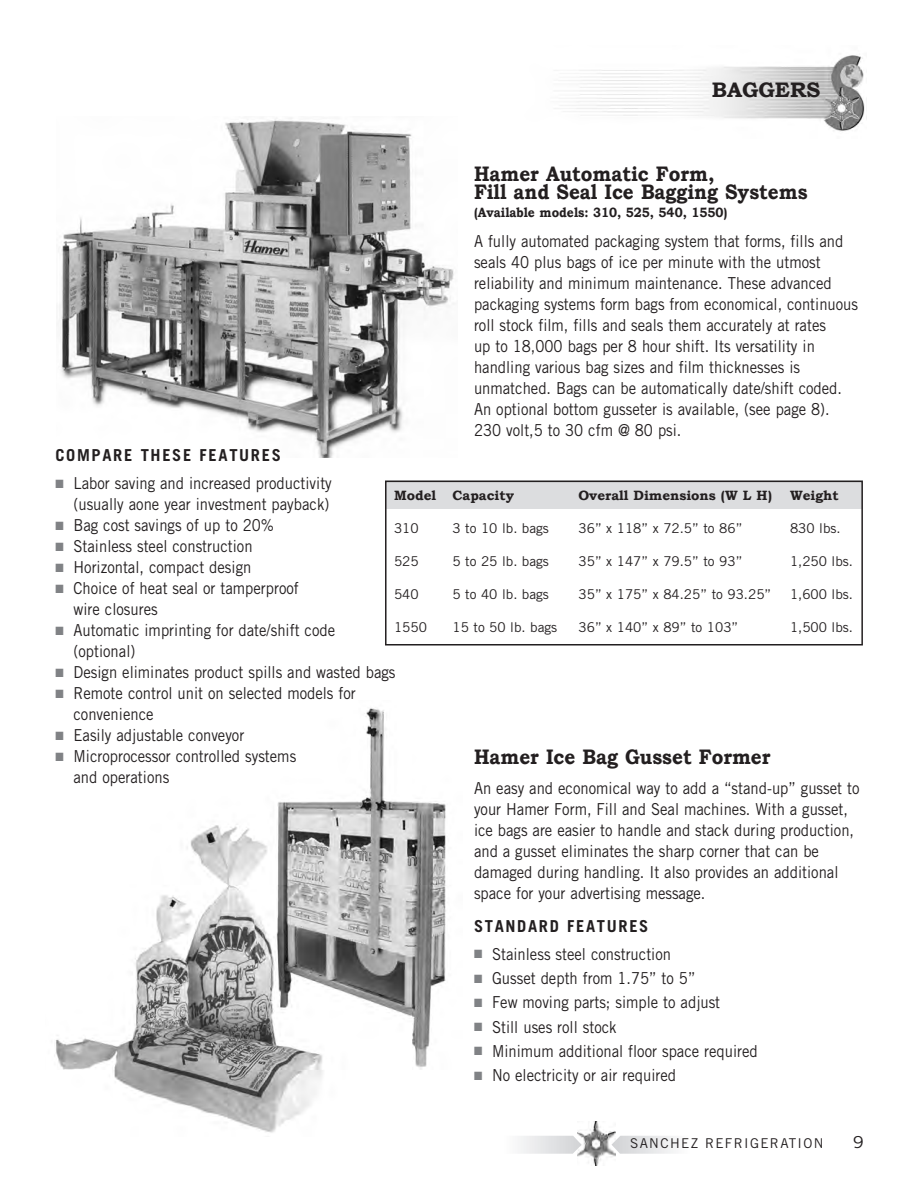
<style>
.page{position:relative;width:918px;height:1188px;background:#fff}
.page>*{position:absolute;margin:0;border:0;box-sizing:border-box;transform-origin:0 0}
.t1{font:700 21px/18px "Bookman Old Style";color:#231f20;scale:.9 1}
.t2{font:700 21px "Bookman Old Style";color:#231f20}
.t3{font:16.5px/21px "Trade Gothic";color:#231f20;scale:.9 1}
.t4{font:700 16.5px "Trade Gothic";letter-spacing:.1em;color:#231f20}
.t5{font:16.5px "Trade Gothic";color:#231f20;scale:1.1 1}
.t6{font:13.5px "Trade Gothic";color:#231f20}
.t7{font:700 13.5px "Bookman Old Style";color:#231f20}
.t8{font:700 13.5px "Bookman Old Style";color:#231f20;scale:.9 1}
.t9{font:13.5px "Trade Gothic";letter-spacing:.1em;color:#231f20}
.s1{color:#808285}
</style>
<div class="page">
<img style="left:577px;top:1122px;width:39px;height:43px">
<svg style="left:520px;top:1136px;width:62px;height:18px"></svg>
<svg style="left:612px;top:1136px;width:62px;height:18px"></svg>
<img style="left:555px;top:55px;width:312px;height:77px">
<img style="left:54px;top:708px;width:392px;height:425px">
<img style="left:59px;top:118px;width:395px;height:339px">
<div style="left:385px;top:481px;width:478px;height:28px;background:#dcdddf"></div>
<div style="left:385px;top:481px;width:478px;height:165px;border:2px solid #231f20"></div>
<p class="t2" style="left:712px;top:77px;width:110px">BAGGERS</p>
<p class="t1" style="left:474px;top:164px;width:372px">Hamer Automatic Form,<br>Fill and Seal Ice Bagging Systems</p>
<p class="t8" style="left:474px;top:204px;width:283px">(Available models: 310, 525, 540, 1550)</p>
<p class="t3" style="left:474px;top:230px;width:428px">A fully automated packaging system that forms, fills and seals 40 plus bags of ice per minute with the utmost reliability and minimum maintenance. These advanced packaging systems form bags from economical, continuous roll stock film, fills and seals them accurately at rates<br>up to 18,000 bags per 8 hour shift. Its versatility in handling various bag sizes and film thicknesses is unmatched. Bags can be automatically date/shift coded.<br>An optional bottom gusseter is available, (see page 8).<br>230 volt,5 to 30 cfm @ 80 psi.</p>
<p class="t4" style="left:56px;top:445px;width:23px">COMP</p>
<p class="t4" style="left:102px;top:445px;width:180px">ARE THESE FEATURES</p>
<p class="t3" style="left:56px;top:473px;width:309px;text-align:right"><span class="s1">■</span> Labor saving and increased productivity (usually aone year investment payback)</p>
<p class="t3" style="left:56px;top:515px;width:244px"><span class="s1">■</span> Bag cost savings of up to 20%</p>
<p class="t3" style="left:56px;top:536px;width:220px"><span class="s1">■</span> Stainless steel construction</p>
<p class="t3" style="left:56px;top:557px;width:219px"><span class="s1">■</span> Horizontal, compact design</p>
<p class="t3" style="left:74px;top:578px;width:252px;text-indent:-18px"><span class="s1">■</span> Choice of heat seal or tamperproof wire closures</p>
<p class="t3" style="left:74px;top:620px;width:292px;text-indent:-18px"><span class="s1">■</span> Automatic imprinting for date/shift code (optional)</p>
<p class="t3" style="left:56px;top:662px;width:379px"><span class="s1">■</span> Design eliminates product spills and wasted bags</p>
<p class="t3" style="left:74px;top:683px;width:315px;text-indent:-18px"><span class="s1">■</span> Remote control unit on selected models for convenience</p>
<p class="t3" style="left:56px;top:725px;width:211px"><span class="s1">■</span> Easily adjustable conveyor</p>
<p class="t3" style="left:74px;top:746px;width:249px;text-indent:-18px"><span class="s1">■</span> Microprocessor controlled systems and operations</p>
<p class="t7" style="left:394px;top:488px;width:122px">Model Capacity</p>
<p class="t7" style="left:579px;top:488px;width:262px">Overall Dimensions (W L H) Weight</p>
<p class="t6" style="left:394px;top:520px;width:26px">310</p>
<p class="t6" style="left:453px;top:520px;width:98px">3 to 10 lb. bags</p>
<p class="t6" style="left:579px;top:520px;width:165px">36” x 118” x 72.5” to 86”</p>
<p class="t6" style="left:790px;top:520px;width:49px">830 lbs.</p>
<p class="t6" style="left:394px;top:553px;width:26px">525</p>
<p class="t6" style="left:453px;top:553px;width:98px">5 to 25 lb. bags</p>
<p class="t6" style="left:579px;top:553px;width:165px">35” x 147” x 79.5” to 93”</p>
<p class="t6" style="left:790px;top:553px;width:62px">1,250 lbs.</p>
<p class="t6" style="left:394px;top:586px;width:26px">540</p>
<p class="t6" style="left:453px;top:586px;width:98px">5 to 40 lb. bags</p>
<p class="t6" style="left:579px;top:586px;width:194px">35” x 175” x 84.25” to 93.25”</p>
<p class="t6" style="left:790px;top:586px;width:63px">1,600 lbs.</p>
<p class="t6" style="left:394px;top:619px;width:34px">1550</p>
<p class="t6" style="left:453px;top:619px;width:106px">15 to 50 lb. bags</p>
<p class="t6" style="left:579px;top:619px;width:161px">36” x 140” x 89” to 103”</p>
<p class="t6" style="left:790px;top:619px;width:62px">1,500 lbs.</p>
<p class="t1" style="left:474px;top:747px;width:331px">Hamer Ice Bag Gusset Former</p>
<p class="t3" style="left:474px;top:777px;width:430px">An easy and economical way to add a “stand-up” gusset to your Hamer Form, Fill and Seal machines. With a gusset, ice bags are easier to handle and stack during production, and a gusset eliminates the sharp corner that can be damaged during handling. It also provides an additional space for your advertising message.</p>
<p class="t4" style="left:474px;top:916px;width:176px">STANDARD FEATURES</p>
<p class="t3" style="left:474px;top:943px;width:220px"><span class="s1">■</span> Stainless steel construction</p>
<p class="t3" style="left:474px;top:968px;width:248px"><span class="s1">■</span> Gusset depth from 1. 75” to 5”</p>
<p class="t3" style="left:474px;top:992px;width:275px"><span class="s1">■</span> Few moving parts; simple to adjust</p>
<p class="t3" style="left:474px;top:1016px;width:160px"><span class="s1">■</span> Still uses roll stock</p>
<p class="t3" style="left:474px;top:1040px;width:317px"><span class="s1">■</span> Minimum additional floor space required</p>
<p class="t3" style="left:474px;top:1065px;width:226px"><span class="s1">■</span> No electricity or air required</p>
<p class="t9" style="left:630px;top:1135px;width:195px">SANCHEZ REFRIGERATION</p>
<p class="t5" style="left:853px;top:1132px;width:12px">9</p>
</div>
